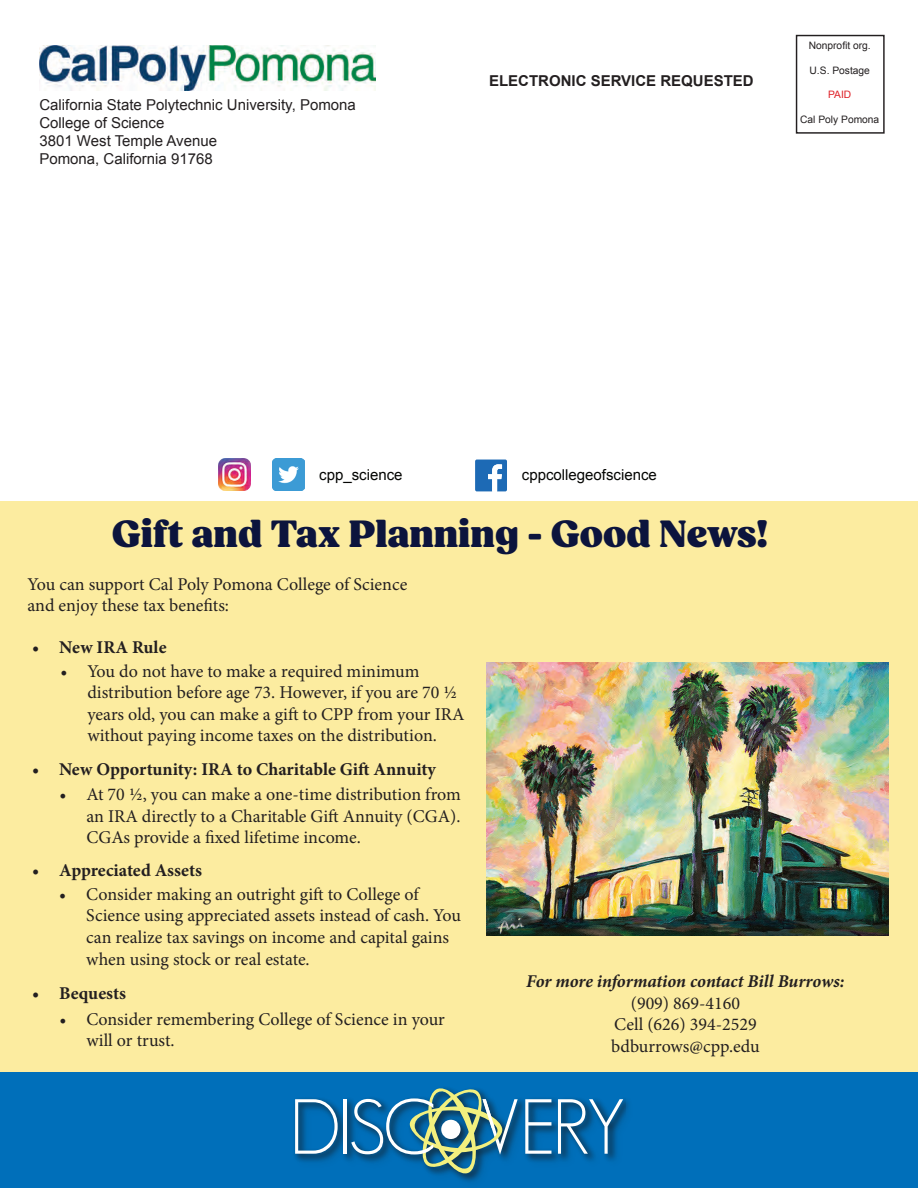
<style>
.page{position:relative;width:918px;height:1188px;background:#fff}
.page>*{position:absolute;margin:0;border:0;box-sizing:border-box;transform-origin:0 0}
.t1{font:900 39px "Fields";color:#0c143d}
.t2{font:18px/21.6px "Minion Pro";color:#231f20}
.t3{font:700 18px "Minion Pro";color:#231f20}
.t4{font:italic 700 18px "Minion Pro";letter-spacing:-.005em;color:#231f20}
.t5{font:15px/18px "Arial";color:#231f20}
.t6{font:15px "Arial";color:#040503}
.t7{font:700 15px "Arial";color:#231f20}
.t8{font:10.2px "Arial";color:#231f20}
.t9{font:10.2px "Arial";color:#de1f26}
</style>
<div class="page">
<div style="left:0;top:501px;width:918px;height:602px;background:#fceca0"></div>
<div style="left:796px;top:35px;width:89px;height:99px;border:1px solid #231f20"></div>
<div style="left:0;top:1073px;width:918px;height:115px;background:#006fba"></div>
<img style="left:39px;top:45px;width:336px;height:46px">
<svg style="left:475px;top:460px;width:32px;height:31px"></svg>
<img style="left:219px;top:459px;width:32px;height:32px">
<img style="left:272px;top:459px;width:32px;height:32px">
<img style="left:294px;top:1098px;width:331px;height:84px">
<svg style="left:525px;top:1099px;width:26px;height:55px"></svg>
<svg style="left:558px;top:1099px;width:65px;height:55px"></svg>
<svg style="left:295px;top:1099px;width:43px;height:55px"></svg>
<hr style="left:344px;top:1099px;width:3px;height:55px;background:#fff">
<svg style="left:351px;top:1087px;width:167px;height:90px"></svg>
<img style="left:486px;top:662px;width:402px;height:274px">
<p class="t5" style="left:39px;top:95px;width:318px">California State Polytechnic University, Pomona<br>College of Science<br>3801 West Temple Avenue<br>Pomona, California 91768</p>
<p class="t7" style="left:489px;top:71px;width:266px">ELECTRONIC SERVICE REQUESTED</p>
<p class="t8" style="left:809px;top:39px;width:64px">Nonprofit org.</p>
<p class="t8" style="left:810px;top:64px;width:62px">U.S. Postage</p>
<p class="t9" style="left:828px;top:88px;width:25px">PAID</p>
<p class="t8" style="left:800px;top:113px;width:81px">Cal Poly Pomona</p>
<p class="t6" style="left:319px;top:465px;width:85px">cpp_science</p>
<p class="t6" style="left:522px;top:465px;width:137px">cppcollegeofscience</p>
<h1 class="t1" style="left:112px;top:510px;width:658px">Gift and Tax Planning - Good News!</h1>
<p class="t2" style="left:28px;top:573px;width:381px">You can support Cal Poly Pomona College of Science and enjoy these tax benefits:</p>
<p class="t3" style="left:32px;top:635px;width:136px">• New IRA Rule</p>
<p class="t2" style="left:87px;top:660px;width:379px;text-indent:-27px">• You do not have to make a required minimum distribution before age 73. However, if you are 70 ½ years old, you can make a gift to CPP from your IRA without paying income taxes on the distribution.</p>
<p class="t3" style="left:32px;top:757px;width:405px">• New Opportunity: IRA to Charitable Gift Annuity</p>
<p class="t2" style="left:86px;top:784px;width:376px;text-align:justify;text-indent:-27px">• At 70 ½, you can make a one-time distribution from an IRA directly to a Charitable Gift Annuity (CGA).<br>CGAs provide a fixed lifetime income.</p>
<p class="t3" style="left:32px;top:857px;width:171px">• Appreciated Assets</p>
<p class="t2" style="left:86px;top:883px;width:376px;text-indent:-27px">• Consider making an outright gift to College of Science using appreciated assets instead of cash. You can realize tax savings on income and capital gains when using stock or real estate.</p>
<p class="t3" style="left:32px;top:981px;width:95px">• Bequests</p>
<p class="t2" style="left:86px;top:1008px;width:360px;text-indent:-27px">• Consider remembering College of Science in your will or trust.</p>
<p class="t4" style="left:526px;top:968px;width:320px">For more information contact Bill Burrows:</p>
<p class="t2" style="left:611px;top:992px;width:150px;text-align:center">(909) 869-4160<br>Cell (626) 394-2529 bdburrows@cpp.edu</p>
</div>
